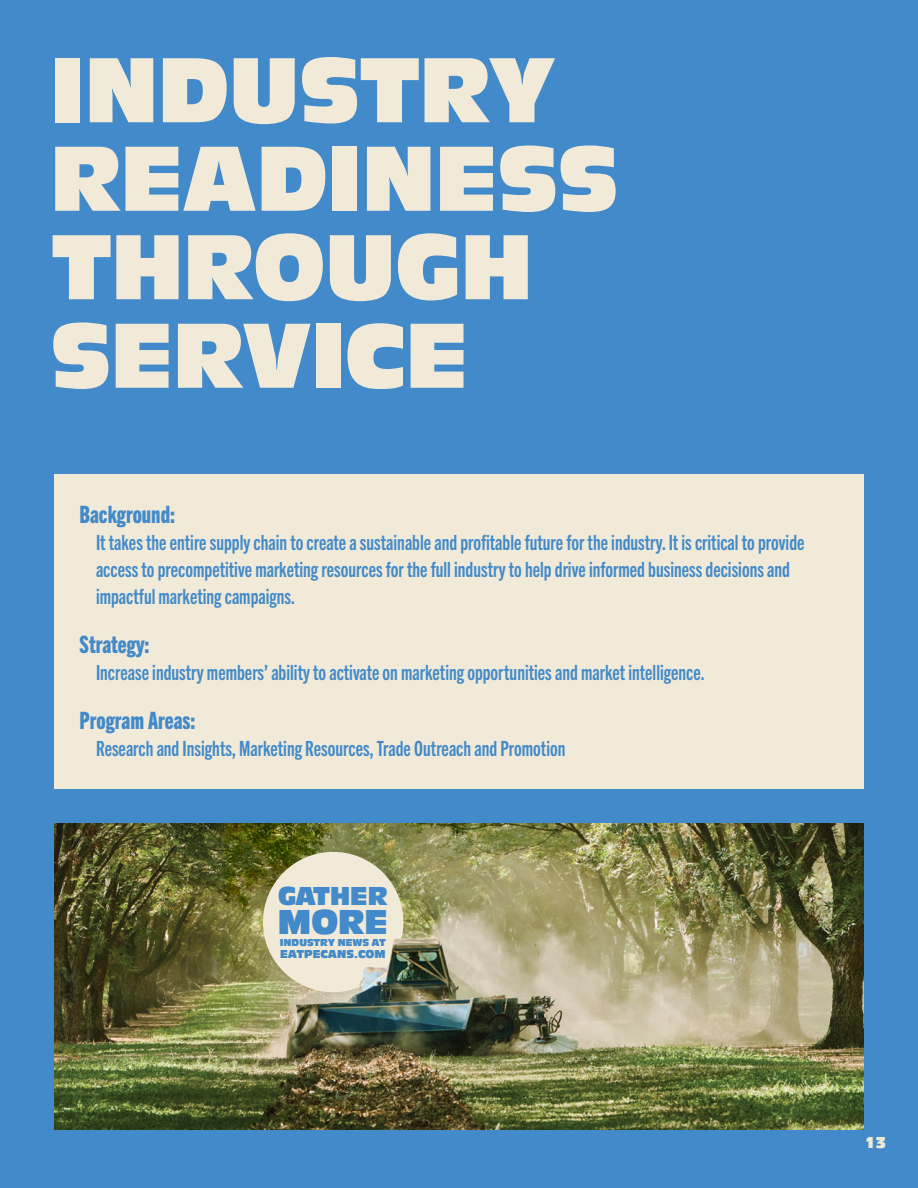
<style>
.page{position:relative;width:918px;height:1188px;background:#428ac9}
.page>*{position:absolute;margin:0;border:0;box-sizing:border-box;transform-origin:0 0}
.t1{font:96px/88.5px "Antique Oli Com";color:#f1ead9}
.t2{font:36px "Antique Oli Com";color:#428ac9}
.t3{font:27px "Antique Oli Com";letter-spacing:-.015em;color:#428ac9}
.t4{font:24px "Trade Gothic Next LT Pro Hv Cm";color:#428ac9}
.t5{font:21px/27px "Trade Gothic Next LT Pro Bd Cm";color:#428ac9}
.t6{font:16.5px "Antique Oli Com";color:#f1ead9}
.t7{font:12px "Antique Oli Com";color:#428ac9}
.t8{font:10.5px "Antique Oli Com";letter-spacing:-.005em;color:#428ac9}
</style>
<div class="page">
<div style="left:54px;top:474px;width:810px;height:314px;background:#f1ead9"></div>
<img style="left:54px;top:824px;width:810px;height:306px">
<div style="left:263px;top:852px;width:140px;height:140px;background:#f1ead9;border-radius:50%"></div>
<p class="t1" style="left:50px;top:47px;width:569px">INDUSTRY<br>READINESS<br>THROUGH<br>SERVICE</p>
<p class="t4" style="left:80px;top:498px;width:97px">Background:</p>
<p class="t5" style="left:96px;top:527px;width:710px">It takes the entire supply chain to create a sustainable and profitable future for the industry. It is critical to provide access to precompetitive marketing resources for the full industry to help drive informed business decisions and impactful marketing campaigns.</p>
<p class="t4" style="left:80px;top:628px;width:72px">Strategy:</p>
<p class="t5" style="left:96px;top:657px;width:610px">Increase industry members’ ability to activate on marketing opportunities and market intelligence.</p>
<p class="t4" style="left:80px;top:704px;width:118px">Program Areas:</p>
<p class="t5" style="left:96px;top:733px;width:471px">Research and Insights, Marketing Resources, Trade Outreach and Promotion</p>
<p class="t3" style="left:278px;top:881px;width:111px">GATHER</p>
<p class="t2" style="left:278px;top:901px;width:111px">MORE</p>
<p class="t8" style="left:280px;top:936px;width:108px">INDUSTRY NEWS AT</p>
<p class="t7" style="left:280px;top:947px;width:107px">EATPECANS.COM</p>
<p class="t6" style="left:862px;top:1130px;width:23px">13</p>
<p class="t6" style="left:865px;top:1133px;width:23px">13</p>
</div>
